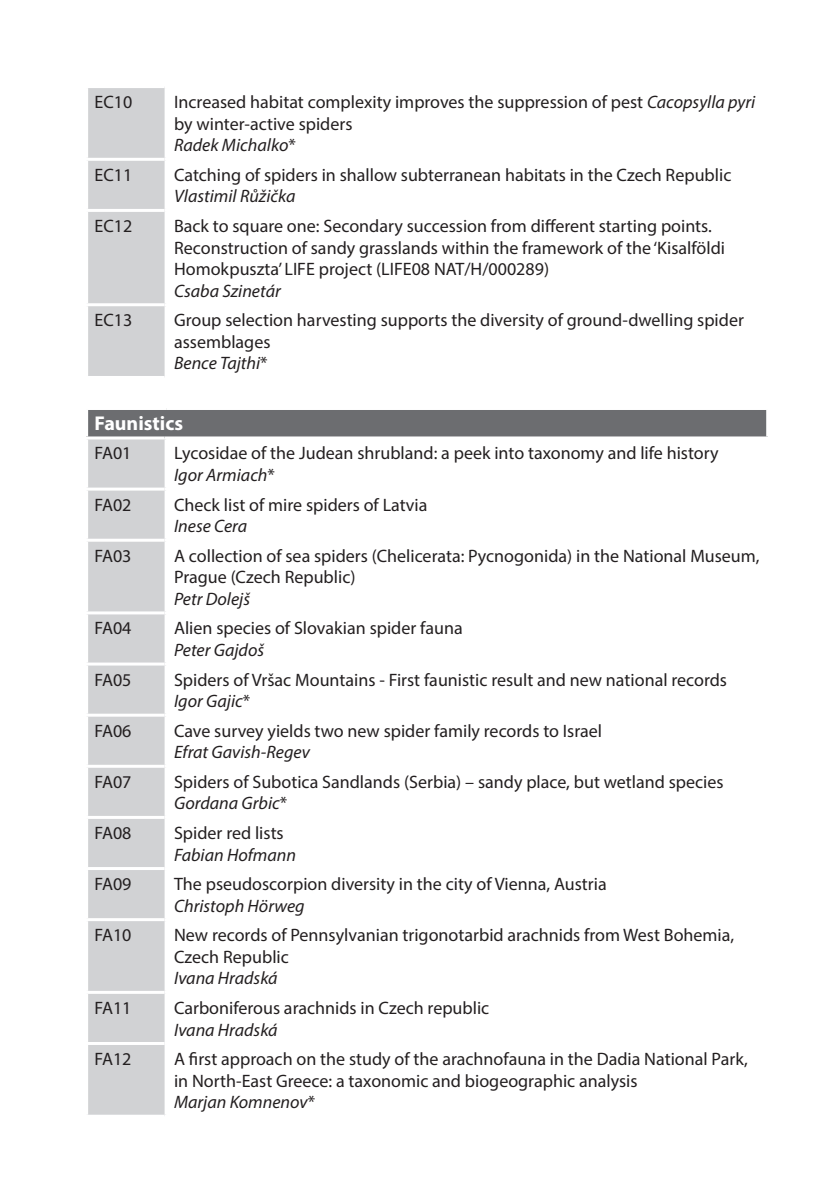
<style>
.page{position:relative;width:840px;height:1191px;background:#fff}
.page>*{position:absolute;margin:0;border:0;box-sizing:border-box;transform-origin:0 0}
.t1{font:700 20px "Myriad Pro";color:#fff}
.t2{font:18px/21.6px "Myriad Pro";color:#231f20}
.t3{font:italic 18px "Myriad Pro";color:#231f20}
.s1{font-style:italic}
</style>
<div class="page">
<div style="left:88px;top:88px;width:76px;height:288px;background:#d1d2d4"></div>
<hr style="left:85px;top:158px;width:79px;height:3px;background:#fff">
<hr style="left:85px;top:209px;width:79px;height:3px;background:#fff">
<hr style="left:85px;top:303px;width:79px;height:3px;background:#fff">
<div style="left:87px;top:408px;width:680px;height:30px;background:#6c6d70"></div>
<div style="left:88px;top:439px;width:76px;height:675px;background:#d1d2d4"></div>
<hr style="left:85px;top:407px;width:81px;height:3px;background:#fff">
<hr style="left:85px;top:410px;width:3px;height:26px;background:#fff">
<hr style="left:166px;top:407px;width:602px;height:3px;background:#fff">
<hr style="left:765px;top:410px;width:3px;height:26px;background:#fff">
<hr style="left:85px;top:436px;width:79px;height:3px;background:#fff">
<hr style="left:85px;top:487px;width:79px;height:3px;background:#fff">
<hr style="left:85px;top:539px;width:79px;height:3px;background:#fff">
<hr style="left:85px;top:611px;width:79px;height:3px;background:#fff">
<hr style="left:85px;top:662px;width:79px;height:3px;background:#fff">
<hr style="left:85px;top:713px;width:79px;height:3px;background:#fff">
<hr style="left:85px;top:765px;width:79px;height:3px;background:#fff">
<hr style="left:85px;top:816px;width:79px;height:3px;background:#fff">
<hr style="left:85px;top:867px;width:79px;height:3px;background:#fff">
<hr style="left:85px;top:918px;width:79px;height:3px;background:#fff">
<hr style="left:85px;top:991px;width:79px;height:3px;background:#fff">
<hr style="left:85px;top:1042px;width:79px;height:3px;background:#fff">
<hr style="left:164px;top:436px;width:604px;height:3px;background:#fff">
<p class="t2" style="left:95px;top:91px;width:39px">EC10</p>
<p class="t2" style="left:174px;top:91px;width:582px">Increased habitat complexity improves the suppression of pest <span class="s1">Cacopsylla pyri </span>by winter-active spiders<br><span class="s1">Radek Michalko</span>*</p>
<p class="t2" style="left:95px;top:164px;width:39px">EC11</p>
<p class="t2" style="left:174px;top:164px;width:558px">Catching of spiders in shallow subterranean habitats in the Czech Republic</p>
<p class="t3" style="left:174px;top:185px;width:123px">Vlastimil Růžička</p>
<p class="t2" style="left:95px;top:215px;width:39px">EC12</p>
<p class="t2" style="left:174px;top:215px;width:552px">Back to square one: Secondary succession from different starting points.<br>Reconstruction of sandy grasslands within the framework of the ‘Kisalföldi<br>Homokpuszta’ LIFE project (LIFE08 NAT/H/000289)</p>
<p class="t3" style="left:174px;top:279px;width:108px">Csaba Szinetár</p>
<p class="t2" style="left:95px;top:309px;width:39px">EC13</p>
<p class="t2" style="left:174px;top:309px;width:571px">Group selection harvesting supports the diversity of ground-dwelling spider assemblages<br><span class="s1">Bence Tajthi</span>*</p>
<p class="t1" style="left:95px;top:410px;width:90px">Faunistics</p>
<p class="t2" style="left:95px;top:442px;width:38px">FA01</p>
<p class="t2" style="left:174px;top:442px;width:545px">Lycosidae of the Judean shrubland: a peek into taxonomy and life history<br><span class="s1">Igor Armiach</span>*</p>
<p class="t2" style="left:95px;top:493px;width:38px">FA02</p>
<p class="t2" style="left:174px;top:493px;width:255px">Check list of mire spiders of Latvia</p>
<p class="t3" style="left:174px;top:515px;width:74px">Inese Cera</p>
<p class="t2" style="left:95px;top:544px;width:38px">FA03</p>
<p class="t2" style="left:174px;top:544px;width:586px">A collection of sea spiders (Chelicerata: Pycnogonida) in the National Museum,<br>Prague (Czech Republic)</p>
<p class="t3" style="left:174px;top:588px;width:77px">Petr Dolejš</p>
<p class="t2" style="left:95px;top:617px;width:38px">FA04</p>
<p class="t2" style="left:174px;top:617px;width:290px">Alien species of Slovakian spider fauna</p>
<p class="t3" style="left:174px;top:639px;width:92px">Peter Gajdoš</p>
<p class="t2" style="left:95px;top:668px;width:38px">FA05</p>
<p class="t2" style="left:174px;top:668px;width:554px">Spiders of Vršac Mountains - First faunistic result and new national records<br><span class="s1">Igor Gajic</span>*</p>
<p class="t2" style="left:95px;top:719px;width:38px">FA06</p>
<p class="t2" style="left:174px;top:719px;width:429px">Cave survey yields two new spider family records to Israel</p>
<p class="t3" style="left:174px;top:741px;width:137px">Efrat Gavish-Regev</p>
<p class="t2" style="left:95px;top:770px;width:38px">FA07</p>
<p class="t2" style="left:174px;top:770px;width:550px">Spiders of Subotica Sandlands (Serbia) – sandy place, but wetland species<br><span class="s1">Gordana Grbic</span>*</p>
<p class="t2" style="left:95px;top:822px;width:38px">FA08</p>
<p class="t2" style="left:174px;top:822px;width:111px">Spider red lists</p>
<p class="t3" style="left:174px;top:843px;width:123px">Fabian Hofmann</p>
<p class="t2" style="left:95px;top:873px;width:38px">FA09</p>
<p class="t2" style="left:174px;top:873px;width:434px">The pseudoscorpion diversity in the city of Vienna, Austria</p>
<p class="t3" style="left:174px;top:894px;width:132px">Christoph Hörweg</p>
<p class="t2" style="left:95px;top:924px;width:38px">FA10</p>
<p class="t2" style="left:174px;top:924px;width:561px">New records of Pennsylvanian trigonotarbid arachnids from West Bohemia,<br>Czech Republic</p>
<p class="t3" style="left:174px;top:967px;width:105px">Ivana Hradská</p>
<p class="t2" style="left:95px;top:996px;width:38px">FA11</p>
<p class="t2" style="left:174px;top:996px;width:316px">Carboniferous arachnids in Czech republic</p>
<p class="t3" style="left:174px;top:1018px;width:105px">Ivana Hradská</p>
<p class="t2" style="left:95px;top:1048px;width:38px">FA12</p>
<p class="t2" style="left:174px;top:1048px;width:575px">A first approach on the study of the arachnofauna in the Dadia National Park, in North-East Greece: a taxonomic and biogeographic analysis<br><span class="s1">Marjan Komnenov</span>*</p>
</div>
